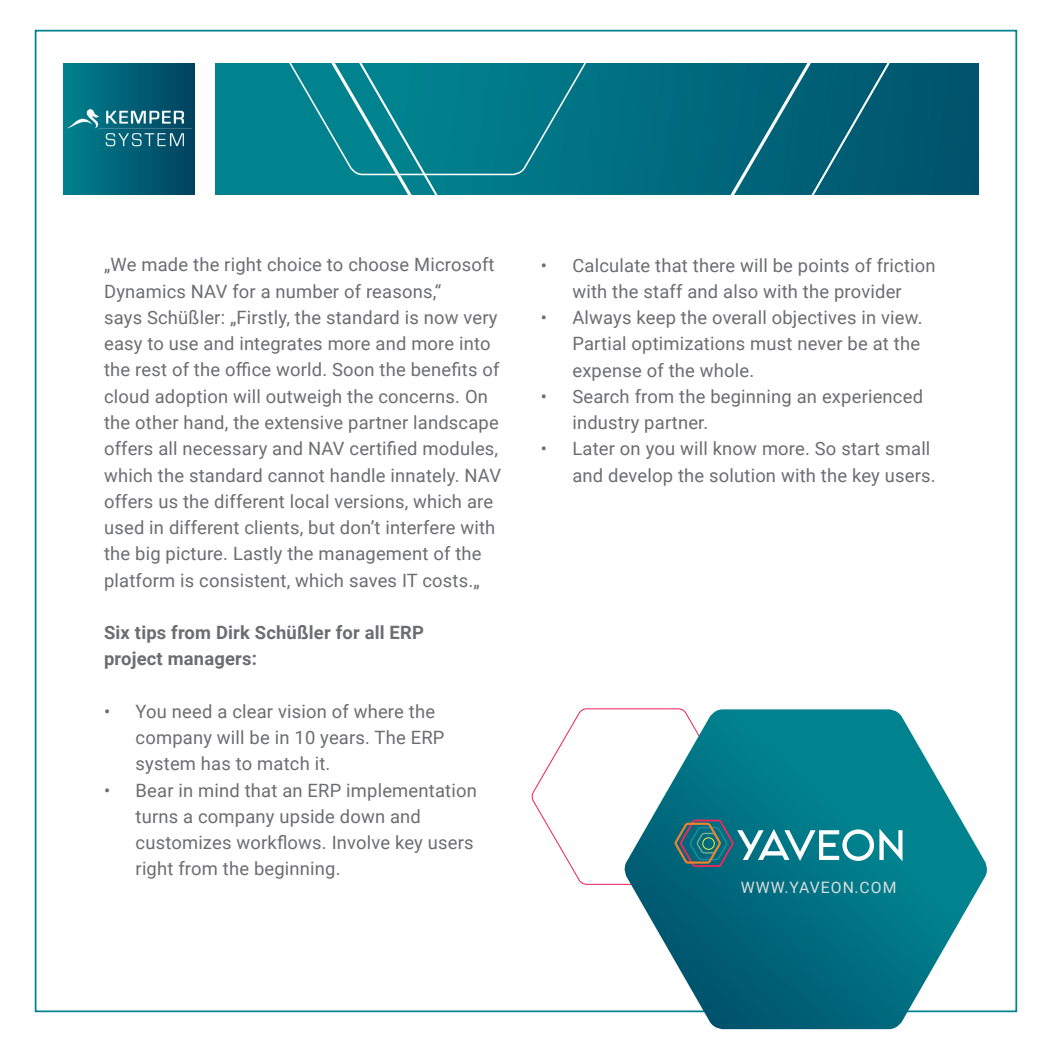
<style>
.page{position:relative;width:1042px;height:1042px;background:#fff}
.page>*{position:absolute;margin:0;border:0;box-sizing:border-box;transform-origin:0 0}
.t1{font:18.38px/26.2px "Roboto";letter-spacing:.01em;color:#6c6d70}
.t2{font:700 18.38px/26.2px "Roboto";letter-spacing:.01em;color:#6c6d70}
.t3{font:15.75px "Roboto";letter-spacing:.065em;color:#dcdddf}
</style>
<div class="page">
<svg style="left:215px;top:63px;width:764px;height:131px;background:#00697c"></svg>
<svg style="left:355px;top:29px;width:539px;height:166px"></svg>
<svg style="left:271px;top:29px;width:333px;height:147px"></svg>
<div style="left:63px;top:63px;width:132px;height:132px;background:linear-gradient(to right,#00828f,#00415f)"></div>
<img style="left:66px;top:110px;width:126px;height:38px">
<svg style="left:622px;top:717px;width:367px;height:312px"></svg>
<svg style="left:531px;top:708px;width:371px;height:177px"></svg>
<p class="t1" style="left:104px;top:251px;width:398px">„We made the right choice to choose Microsoft Dynamics NAV for a number of reasons,“<br>says Schüßler: „Firstly, the standard is now very easy to use and integrates more and more into the rest of the office world. Soon the benefits of cloud adoption will outweigh the concerns. On the other hand, the extensive partner landscape offers all necessary and NAV certified modules, which the standard cannot handle innately. NAV offers us the different local versions, which are used in different clients, but don’t interfere with the big picture. Lastly the management of the platform is consistent, which saves IT costs.„</p>
<p class="t2" style="left:104px;top:619px;width:321px">Six tips from Dirk Schüßler for all ERP project managers:</p>
<p class="t1" style="left:136px;top:697px;width:310px;text-indent:-31px">• You need a clear vision of where the company will be in 10 years. The ERP system has to match it.</p>
<p class="t1" style="left:136px;top:776px;width:343px;text-indent:-31px">• Bear in mind that an ERP implementation turns a company upside down and customizes workflows. Involve key users right from the beginning.</p>
<p class="t1" style="left:541px;top:251px;width:396px;text-align:center">• Calculate that there will be points of friction with the staff and also with the provider</p>
<p class="t1" style="left:572px;top:304px;width:351px;text-indent:-31px">• Always keep the overall objectives in view.<br>Partial optimizations must never be at the expense of the whole.</p>
<p class="t1" style="left:572px;top:382px;width:352px;text-indent:-31px">• Search from the beginning an experienced industry partner.</p>
<p class="t1" style="left:541px;top:435px;width:396px;text-align:right">• Later on you will know more. So start small and develop the solution with the key users.</p>
<p class="t3" style="left:741px;top:876px;width:157px">WWW.YAVEON.COM</p>
</div>
